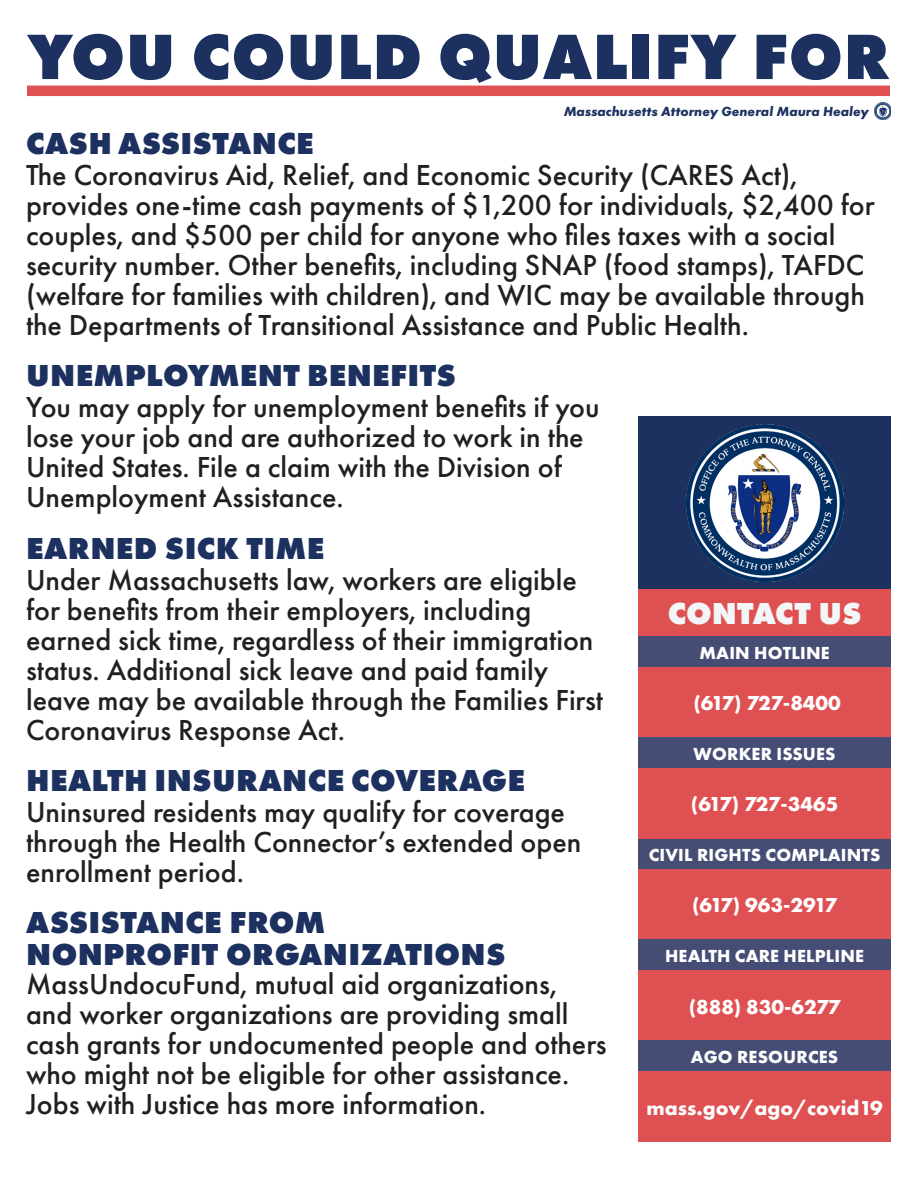
<style>
.page{position:relative;width:918px;height:1188px;background:#fff}
.page>*{position:absolute;margin:0;border:0;box-sizing:border-box;transform-origin:0 0}
.t1{font:800 66.45px "Futura PT";letter-spacing:.01em;color:#1c3160}
.t2{font:800 31.5px/31.5px "Futura PT";letter-spacing:.01em;color:#1c3160}
.t3{font:800 31.5px "Futura PT";color:#f3f6f7}
.t4{font:500 30px/30px "Futura PT";color:#231f20}
.t5{font:700 21px "Futura PT";color:#fff}
.t6{font:700 21px "Futura PT";letter-spacing:-.025em;color:#fff}
.t7{font:700 21px "Futura PT";letter-spacing:-.06em;color:#fff}
.t8{font:700 18.15px "Futura PT";letter-spacing:.01em;color:#fff}
.t9{font:italic 700 13.8px "Futura PT";color:#1c3160}
</style>
<div class="page">
<div style="left:27px;top:86px;width:863px;height:10px;background:#df5052"></div>
<img style="left:874px;top:103px;width:17px;height:17px">
<div style="left:638px;top:417px;width:253px;height:172px;background:#1c3160"></div>
<img style="left:686px;top:424px;width:157px;height:158px">
<div style="left:638px;top:589px;width:253px;height:47px;background:#df5052"></div>
<div style="left:638px;top:838px;width:253px;height:31px;background:#454d75"></div>
<div style="left:638px;top:869px;width:253px;height:70px;background:#df5052"></div>
<div style="left:638px;top:939px;width:253px;height:32px;background:#454d75"></div>
<div style="left:638px;top:971px;width:253px;height:70px;background:#df5052"></div>
<div style="left:638px;top:636px;width:253px;height:31px;background:#454d75"></div>
<div style="left:638px;top:667px;width:253px;height:70px;background:#df5052"></div>
<div style="left:638px;top:737px;width:253px;height:31px;background:#454d75"></div>
<div style="left:638px;top:768px;width:253px;height:70px;background:#df5052"></div>
<div style="left:638px;top:1041px;width:253px;height:31px;background:#454d75"></div>
<div style="left:638px;top:1072px;width:253px;height:70px;background:#df5052"></div>
<p class="t1" style="left:27px;top:14px;width:865px">YOU COULD QUALIFY FOR</p>
<p class="t9" style="left:564px;top:103px;width:307px">Massachusetts Attorney General Maura Healey</p>
<p class="t2" style="left:26px;top:128px;width:289px">CASH ASSISTANCE</p>
<p class="t4" style="left:26px;top:160px;width:850px">The Coronavirus Aid, Relief, and Economic Security (CARES Act), provides one-time cash payments of $1,200 for individuals, $2,400 for couples, and $500 per child for anyone who files taxes with a social security number. Other benefits, including SNAP (food stamps), TAFDC (welfare for families with children), and WIC may be available through the Departments of Transitional Assistance and Public Health.</p>
<p class="t2" style="left:26px;top:359px;width:431px">UNEMPLOYMENT BENEFITS</p>
<p class="t4" style="left:26px;top:393px;width:575px">You may apply for unemployment benefits if you lose your job and are authorized to work in the United States. File a claim with the Division of Unemployment Assistance.</p>
<p class="t2" style="left:26px;top:532px;width:300px">EARNED SICK TIME</p>
<p class="t4" style="left:26px;top:565px;width:579px">Under Massachusetts law, workers are eligible for benefits from their employers, including earned sick time, regardless of their immigration status. Additional sick leave and paid family leave may be available through the Families First Coronavirus Response Act.</p>
<p class="t2" style="left:26px;top:765px;width:500px">HEALTH INSURANCE COVERAGE</p>
<p class="t4" style="left:26px;top:797px;width:557px">Uninsured residents may qualify for coverage through the Health Connector’s extended open enrollment period.</p>
<p class="t2" style="left:26px;top:906px;width:481px">ASSISTANCE FROM<br>NONPROFIT ORGANIZATIONS</p>
<p class="t4" style="left:26px;top:969px;width:582px">MassUndocuFund, mutual aid organizations, and worker organizations are providing small cash grants for undocumented people and others who might not be eligible for other assistance.<br>Jobs with Justice has more information.</p>
<p class="t3" style="left:668px;top:593px;width:195px">CONTACT US</p>
<p class="t8" style="left:700px;top:641px;width:132px">MAIN HOTLINE</p>
<p class="t6" style="left:693px;top:690px;width:149px">(617) 727-8400</p>
<p class="t8" style="left:694px;top:742px;width:143px">WORKER ISSUES</p>
<p class="t6" style="left:691px;top:791px;width:149px">(617) 727-3465</p>
<p class="t8" style="left:649px;top:843px;width:233px">CIVIL RIGHTS COMPLAINTS</p>
<p class="t7" style="left:692px;top:892px;width:147px">(617) 963-2917</p>
<p class="t8" style="left:665px;top:944px;width:201px">HEALTH CARE HELPLINE</p>
<p class="t5" style="left:689px;top:993px;width:153px">(888) 830-6277</p>
<p class="t8" style="left:691px;top:1045px;width:149px">AGO RESOURCES</p>
<p class="t5" style="left:647px;top:1094px;width:238px">mass.gov/ago/covid19</p>
</div>
